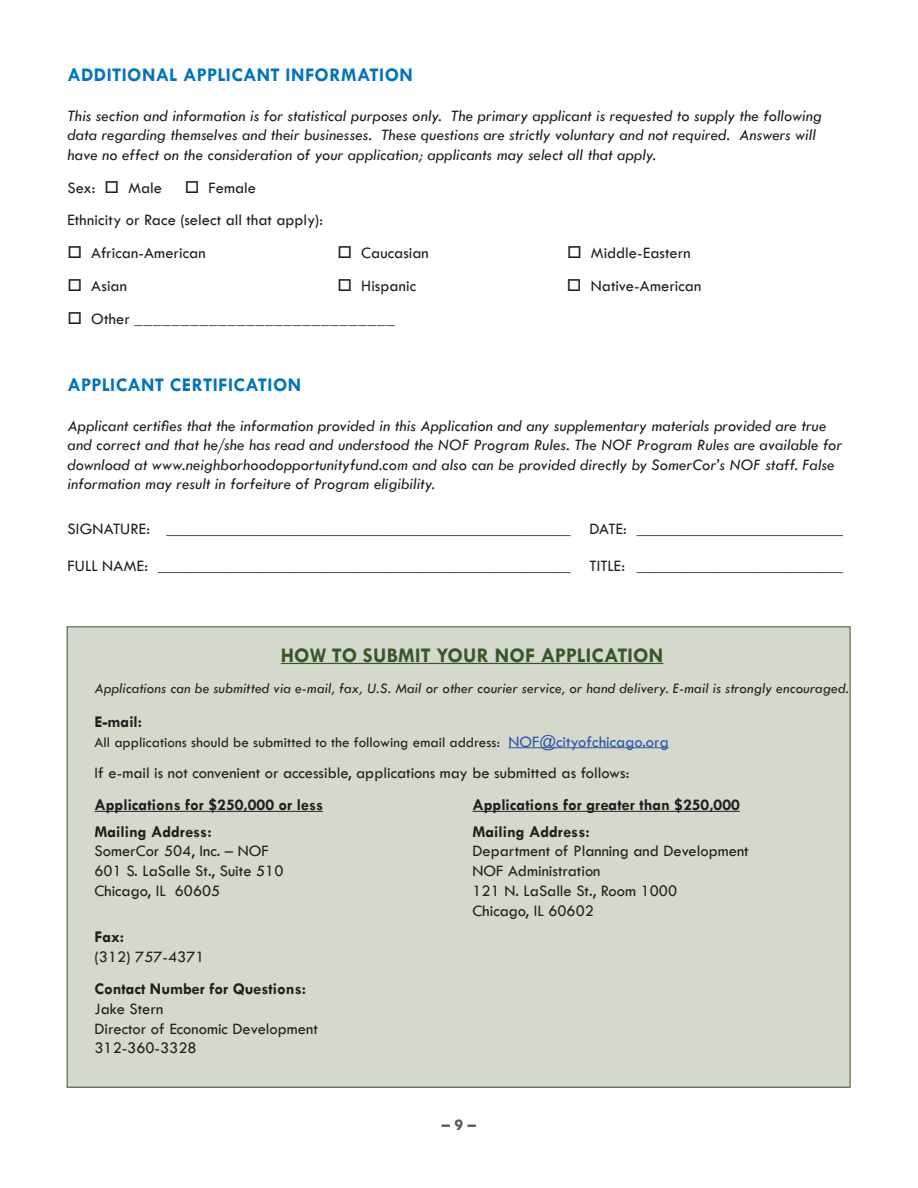
<style>
.page{position:relative;width:918px;height:1188px;background:#fff}
.page>*{position:absolute;margin:0;border:0;box-sizing:border-box;transform-origin:0 0}
.t1{font:700 21px "Tw Cen";letter-spacing:.005em;color:#385728}
.t2{font:700 19.5px "Tw Cen";letter-spacing:.015em;color:#0475b8}
.t3{font:italic 16.5px/19.5px "Tw Cen";letter-spacing:.01em;color:#231f20}
.t4{font:16.5px/19.8px "Tw Cen";color:#231f20}
.t5{font:700 16.5px "Tw Cen";color:#231f20}
.t6{font:700 16.5px "Tw Cen";color:#57585a}
.t7{font:italic 15px "Tw Cen";letter-spacing:.01em;color:#231f20}
.t8{font:15px "Tw Cen";letter-spacing:.005em;color:#231f20}
.s1{font-size:16.5px;color:#2a57a6}
</style>
<div class="page">
<div style="left:67px;top:627px;width:783px;height:460px;background:#d5d8cc"></div>
<hr style="left:281px;top:663px;width:382px;height:1px;background:#385728">
<hr style="left:508px;top:747px;width:161px;height:1px;background:#2a57a6">
<hr style="left:94px;top:811px;width:229px;height:1px;background:#231f20">
<hr style="left:472px;top:811px;width:268px;height:1px;background:#231f20">
<p class="t2" style="left:68px;top:63px;width:347px">ADDITIONAL APPLICANT INFORMATION</p>
<p class="t3" style="left:68px;top:106px;width:756px">This section and information is for statistical purposes only. The primary applicant is requested to supply the following data regarding themselves and their businesses. These questions are strictly voluntary and not required. Answers will have no effect on the consideration of your application; applicants may select all that apply.</p>
<p class="t4" style="left:68px;top:178px;width:96px">Sex: □ Male</p>
<p class="t4" style="left:68px;top:172px;width:257px;line-height:31.8px;text-indent:117px">□ Female<br>Ethnicity or Race (select all that apply):</p>
<p class="t4" style="left:68px;top:243px;width:140px">□ African-American</p>
<p class="t4" style="left:338px;top:243px;width:93px">□ Caucasian</p>
<p class="t4" style="left:567px;top:243px;width:125px">□ Middle-Eastern</p>
<p class="t4" style="left:68px;top:276px;width:61px">□ Asian</p>
<p class="t4" style="left:337px;top:276px;width:80px">□ Hispanic</p>
<p class="t4" style="left:567px;top:276px;width:136px">□ Native-American</p>
<p class="t4" style="left:67px;top:309px;width:329px">□ Other ____________________________</p>
<p class="t2" style="left:68px;top:373px;width:235px">APPLICANT CERTIFICATION</p>
<p class="t3" style="left:68px;top:416px;width:776px">Applicant certifies that the information provided in this Application and any supplementary materials provided are true and correct and that he/she has read and understood the NOF Program Rules. The NOF Program Rules are available for download at www.neighborhoodopportunityfund.com and also can be provided directly by SomerCor’s NOF staff. False information may result in forfeiture of Program eligibility.</p>
<p class="t4" style="left:68px;top:519px;width:777px">SIGNATURE: _________________________________________________ DATE: _________________________</p>
<p class="t4" style="left:68px;top:556px;width:777px">FULL NAME: __________________________________________________ TITLE: _________________________</p>
<p class="t1" style="left:281px;top:643px;width:384px">HOW TO SUBMIT YOUR NOF APPLICATION</p>
<p class="t7" style="left:94px;top:680px;width:756px">Applications can be submitted via e-mail, fax, U.S. Mail or other courier service, or hand delivery. E-mail is strongly encouraged.</p>
<p class="t5" style="left:94px;top:712px;width:49px">E-mail:</p>
<p class="t8" style="left:94px;top:733px;width:576px">All applications should be submitted to the following email address: <span class="s1">NOF@cityofchicago.org</span></p>
<p class="t4" style="left:95px;top:763px;width:536px">If e-mail is not convenient or accessible, applications may be submitted as follows:</p>
<p class="t5" style="left:95px;top:795px;width:230px">Applications for $250,000 or less</p>
<p class="t5" style="left:473px;top:795px;width:269px">Applications for greater than $250,000</p>
<p class="t5" style="left:95px;top:822px;width:119px">Mailing Address:</p>
<p class="t5" style="left:473px;top:822px;width:119px">Mailing Address:</p>
<p class="t4" style="left:95px;top:841px;width:176px">SomerCor 504, Inc. – NOF</p>
<p class="t4" style="left:473px;top:841px;width:278px">Department of Planning and Development</p>
<p class="t4" style="left:95px;top:861px;width:190px">601 S. LaSalle St., Suite 510</p>
<p class="t4" style="left:473px;top:861px;width:130px">NOF Administration</p>
<p class="t4" style="left:95px;top:881px;width:127px">Chicago, IL 60605</p>
<p class="t4" style="left:473px;top:881px;width:206px">121 N. LaSalle St., Room 1000<br>Chicago, IL 60602</p>
<p class="t5" style="left:95px;top:927px;width:31px">Fax:</p>
<p class="t4" style="left:95px;top:947px;width:112px">(312) 757-4371</p>
<p class="t5" style="left:95px;top:979px;width:213px">Contact Number for Questions:</p>
<p class="t4" style="left:95px;top:999px;width:225px">Jake Stern<br>Director of Economic Development<br>312-360-3328</p>
<p class="t6" style="left:442px;top:1115px;width:36px">– 9 –</p>
</div>
